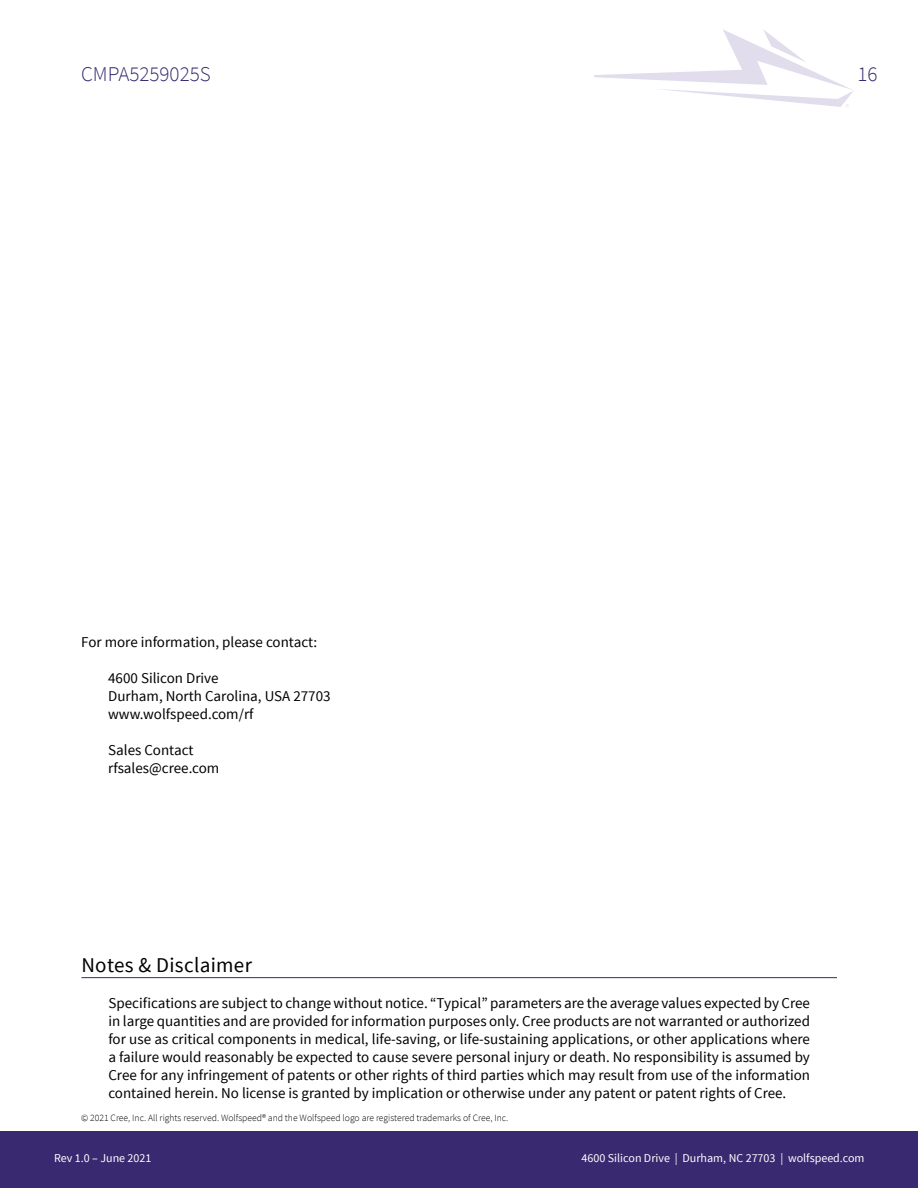
<style>
.page{position:relative;width:918px;height:1188px;background:#fff}
.page>*{position:absolute;margin:0;border:0;box-sizing:border-box;transform-origin:0 0}
.t1{font:21px "Source Sans Pro";letter-spacing:.015em;color:#000}
.t2{font:300 21px "Source Sans Pro";color:#382970}
.t3{font:15px/18px "Source Sans Pro";color:#000}
.t4{font:12px "Source Sans Pro";color:#fff}
.t5{font:300 9.6px "Source Sans Pro";color:#000}
</style>
<div class="page">
<svg style="left:594px;top:29px;width:259px;height:78px"></svg>
<div style="left:0;top:1131px;width:918px;height:57px;background:#382970"></div>
<hr style="left:81px;top:977px;width:756px;height:1px;background:#382970">
<h1 class="t2" style="left:81px;top:61px;width:131px">CMPA5259025S</h1>
<h1 class="t2" style="left:857px;top:66px;width:22px">16</h1>
<p class="t3" style="left:81px;top:635px;width:238px">For more information, please contact:</p>
<p class="t3" style="left:108px;top:671px;width:224px">4600 Silicon Drive<br>Durham, North Carolina, USA 27703 www.wolfspeed.com/rf</p>
<p class="t3" style="left:108px;top:743px;width:113px">Sales Contact rfsales@cree.com</p>
<h1 class="t1" style="left:81px;top:957px;width:172px">Notes &amp; Disclaimer</h1>
<p class="t3" style="left:108px;top:995px;width:703px;text-align:justify">Speci昀椀cations are subject to change without notice. “Typical” parameters are the average values expected by Cree in large quantities and are provided for information purposes only. Cree products are not warranted or authorized for use as critical components in medical, life-saving, or life-sustaining applications, or other applications where a failure would reasonably be expected to cause severe personal injury or death. No responsibility is assumed by Cree for any infringement of patents or other rights of third parties which may result from use of the information contained herein. No license is granted by implication or otherwise under any patent or patent rights of Cree.</p>
<p class="t5" style="left:81px;top:1114px;width:429px">© 2021 Cree, Inc. All rights reserved. Wolfspeed® and the Wolfspeed logo are registered trademarks of Cree, Inc.</p>
<p class="t4" style="left:54px;top:1153px;width:99px">Rev 1.0 – June 2021</p>
<p class="t4" style="left:582px;top:1153px;width:284px">4600 Silicon Drive | Durham, NC 27703 | wolfspeed.com</p>
</div>
